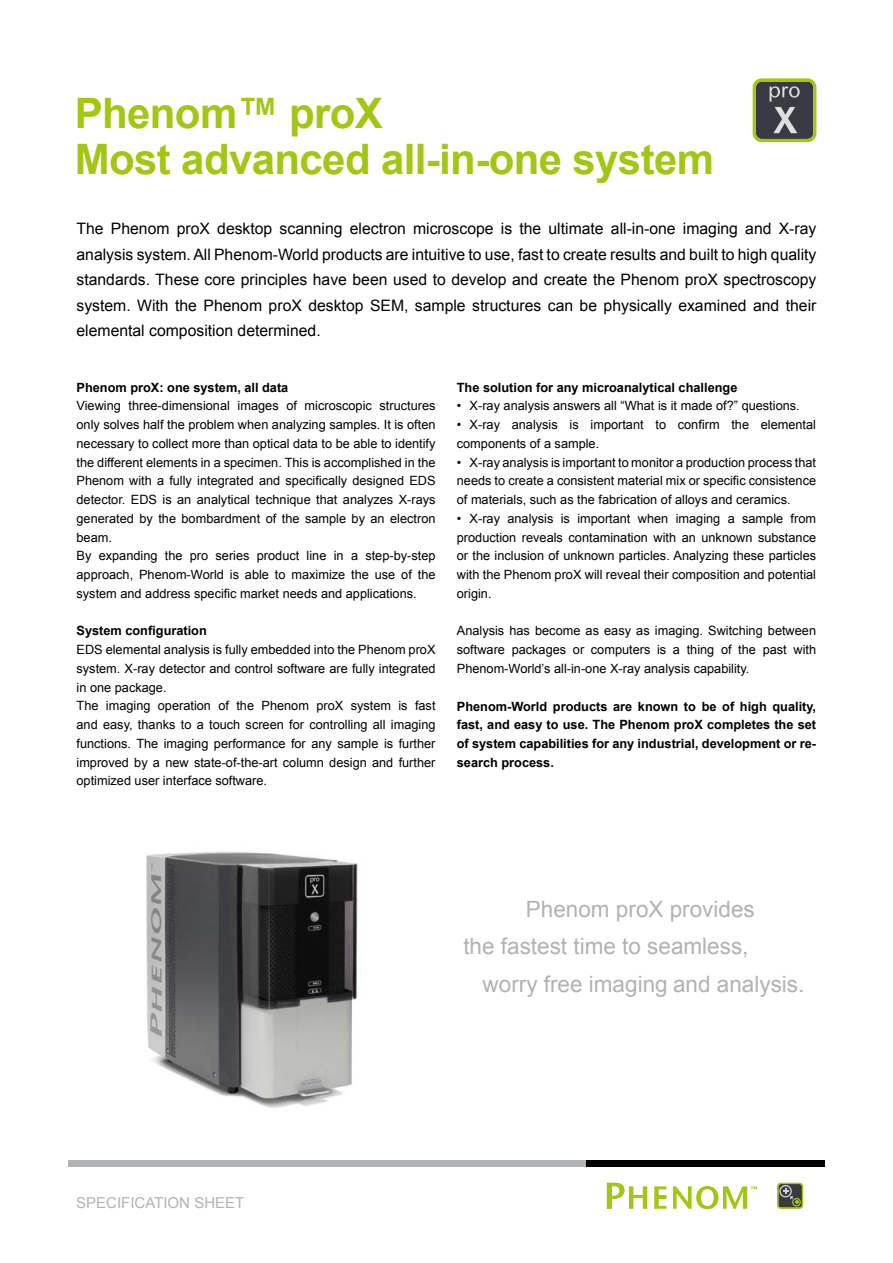
<style>
.page{position:relative;width:893px;height:1263px;background:#fff}
.page>*{position:absolute;margin:0;border:0;box-sizing:border-box;transform-origin:0 0}
.t1{font:700 42px/46.5px "Arial";letter-spacing:-.015em;color:#a2c613}
.t2{font:22.5px "Arial";color:#b1b2b3}
.t3{font:15.75px/25.5px "Arial";color:#000;text-align:justify}
.t4{font:15px "Arial";color:#b1b2b3}
.t5{font:12.75px/18.8px "Arial";color:#000}
.t6{font:700 12.75px/18.8px "Arial";color:#000;text-align:justify}
</style>
<div class="page">
<div style="left:68px;top:1160px;width:561px;height:7px;background:#b1b2b3"></div>
<div style="left:587px;top:1160px;width:238px;height:7px;background:#000"></div>
<svg style="left:607px;top:1183px;width:40px;height:26px"></svg>
<svg style="left:654px;top:1186px;width:12px;height:23px"></svg>
<svg style="left:673px;top:1186px;width:84px;height:23px"></svg>
<svg style="left:777px;top:1183px;width:26px;height:26px"></svg>
<img style="left:146px;top:851px;width:212px;height:257px">
<svg style="left:753px;top:78px;width:63px;height:64px;background:#61694e"></svg>
<h1 class="t1" style="left:75px;top:91px;width:641px">Phenom™ proX<br>Most advanced all-in-one system</h1>
<p class="t3" style="left:77px;top:216px;width:741px">The Phenom proX desktop scanning electron microscope is the ultimate all-in-one imaging and X-ray analysis system. All Phenom-World products are intuitive to use, fast to create results and built to high quality standards. These core principles have been used to develop and create the Phenom proX spectroscopy system. With the Phenom proX desktop SEM, sample structures can be physically examined and their elemental composition determined.</p>
<p class="t6" style="left:77px;top:378px;width:213px">Phenom proX: one system, all data</p>
<p class="t5" style="left:77px;top:397px;width:361px">Viewing three-dimensional images of microscopic structures only solves half the problem when analyzing samples. It is often necessary to collect more than optical data to be able to identify the different elements in a specimen. This is accomplished in the Phenom with a fully integrated and specifically designed EDS detector. EDS is an analytical technique that analyzes X-rays generated by the bombardment of the sample by an electron beam.<br>By expanding the pro series product line in a step-by-step approach, Phenom-World is able to maximize the use of the system and address specific market needs and applications.</p>
<p class="t6" style="left:77px;top:622px;width:132px">System configuration</p>
<p class="t5" style="left:77px;top:640px;width:360px">EDS elemental analysis is fully embedded into the Phenom proX system. X-ray detector and control software are fully integrated in one package.<br>The imaging operation of the Phenom proX system is fast and easy, thanks to a touch screen for controlling all imaging functions. The imaging performance for any sample is further improved by a new state-of-the-art column design and further optimized user interface software.</p>
<p class="t6" style="left:457px;top:378px;width:282px">The solution for any microanalytical challenge</p>
<p class="t5" style="left:457px;top:397px;width:344px">• X-ray analysis answers all “What is it made of?” questions.</p>
<p class="t5" style="left:457px;top:415px;width:361px">• X-ray analysis is important to confirm the elemental components of a sample.</p>
<p class="t5" style="left:457px;top:453px;width:361px;text-align:justify">• X-ray analysis is important to monitor a production process that needs to create a consistent material mix or specific consistence of materials, such as the fabrication of alloys and ceramics.</p>
<p class="t5" style="left:457px;top:509px;width:361px;text-align:justify">• X-ray analysis is important when imaging a sample from production reveals contamination with an unknown substance or the inclusion of unknown particles. Analyzing these particles with the Phenom proX will reveal their composition and potential origin.</p>
<p class="t5" style="left:457px;top:622px;width:361px;text-align:justify">Analysis has become as easy as imaging. Switching between software packages or computers is a thing of the past with Phenom-World’s all-in-one X-ray analysis capability.</p>
<p class="t6" style="left:457px;top:697px;width:361px">Phenom-World products are known to be of high quality, fast, and easy to use. The Phenom proX completes the set of system capabilities for any industrial, development or re&shy;search process.</p>
<h2 class="t2" style="left:526px;top:894px;width:230px">Phenom proX provides</h2>
<h2 class="t2" style="left:463px;top:931px;width:287px">the fastest time to seamless,</h2>
<h2 class="t2" style="left:483px;top:969px;width:323px">worry free imaging and analysis.</h2>
<p class="t4" style="left:76px;top:1193px;width:170px">Specification Sheet</p>
</div>
